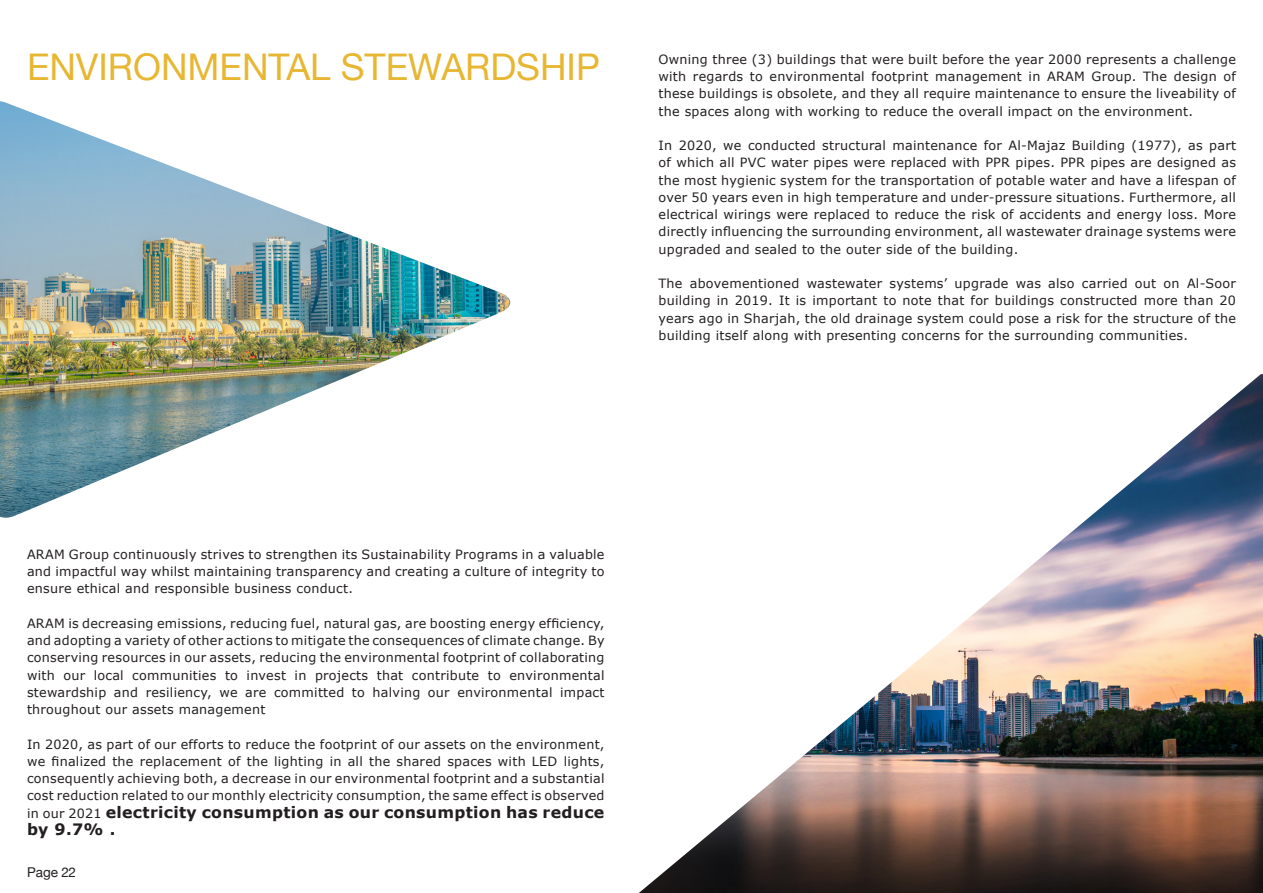
<style>
.page{position:relative;width:1263px;height:893px;background:#fff}
.page>*{position:absolute;margin:0;border:0;box-sizing:border-box;transform-origin:0 0}
.t1{font:36.75px "Helvetica Neue";color:#e7b733}
.t2{font:700 15.75px/17.2px "Verdana";letter-spacing:.02em;color:#231f20}
.t3{font:13.5px "Helvetica Neue";color:#231f20}
.t4{font:12.75px/17.2px "Verdana";letter-spacing:.02em;color:#231f20;text-align:justify}
.s1{font-weight:400;font-size:12.75px}
</style>
<div class="page">
<img style="left:0;top:101px;width:511px;height:417px">
<img style="left:639px;top:374px;width:624px;height:519px">
<p class="t1" style="left:27px;top:40px;width:574px">ENVIRONMENTAL STEWARDSHIP</p>
<p class="t4" style="left:658px;top:51px;width:579px">Owning three (3) buildings that were built before the year 2000 represents a challenge with regards to environmental footprint management in ARAM Group. The design of these buildings is obsolete, and they all require maintenance to ensure the liveability of the spaces along with working to reduce the overall impact on the environment.</p>
<p class="t4" style="left:658px;top:137px;width:579px">In 2020, we conducted structural maintenance for Al-Majaz Building (1977), as part of which all PVC water pipes were replaced with PPR pipes. PPR pipes are designed as the most hygienic system for the transportation of potable water and have a lifespan of over 50 years even in high temperature and under-pressure situations. Furthermore, all electrical wirings were replaced to reduce the risk of accidents and energy loss. More directly influencing the surrounding environment, all wastewater drainage systems were upgraded and sealed to the outer side of the building.</p>
<p class="t4" style="left:658px;top:275px;width:579px">The abovementioned wastewater systems’ upgrade was also carried out on Al-Soor building in 2019. It is important to note that for buildings constructed more than 20 years ago in Sharjah, the old drainage system could pose a risk for the structure of the building itself along with presenting concerns for the surrounding communities.</p>
<p class="t4" style="left:27px;top:546px;width:579px">ARAM Group continuously strives to strengthen its Sustainability Programs in a valuable and impactful way whilst maintaining transparency and creating a culture of integrity to ensure ethical and responsible business conduct.</p>
<p class="t4" style="left:27px;top:615px;width:579px">ARAM is decreasing emissions, reducing fuel, natural gas, are boosting energy efficiency, and adopting a variety of other actions to mitigate the consequences of climate change. By conserving resources in our assets, reducing the environmental footprint of collaborating with our local communities to invest in projects that contribute to environmental stewardship and resiliency, we are committed to halving our environmental impact throughout our assets management</p>
<p class="t4" style="left:27px;top:735px;width:579px">In 2020, as part of our efforts to reduce the footprint of our assets on the environment, we finalized the replacement of the lighting in all the shared spaces with LED lights, consequently achieving both, a decrease in our environmental footprint and a substantial cost reduction related to our monthly electricity consumption, the same effect is observed</p>
<p class="t2" style="left:27px;top:803px;width:579px"><span class="s1">in our 2021</span> electricity consumption as our consumption has reduce by 9.7% .</p>
<p class="t3" style="left:27px;top:862px;width:50px">Page 22</p>
</div>
